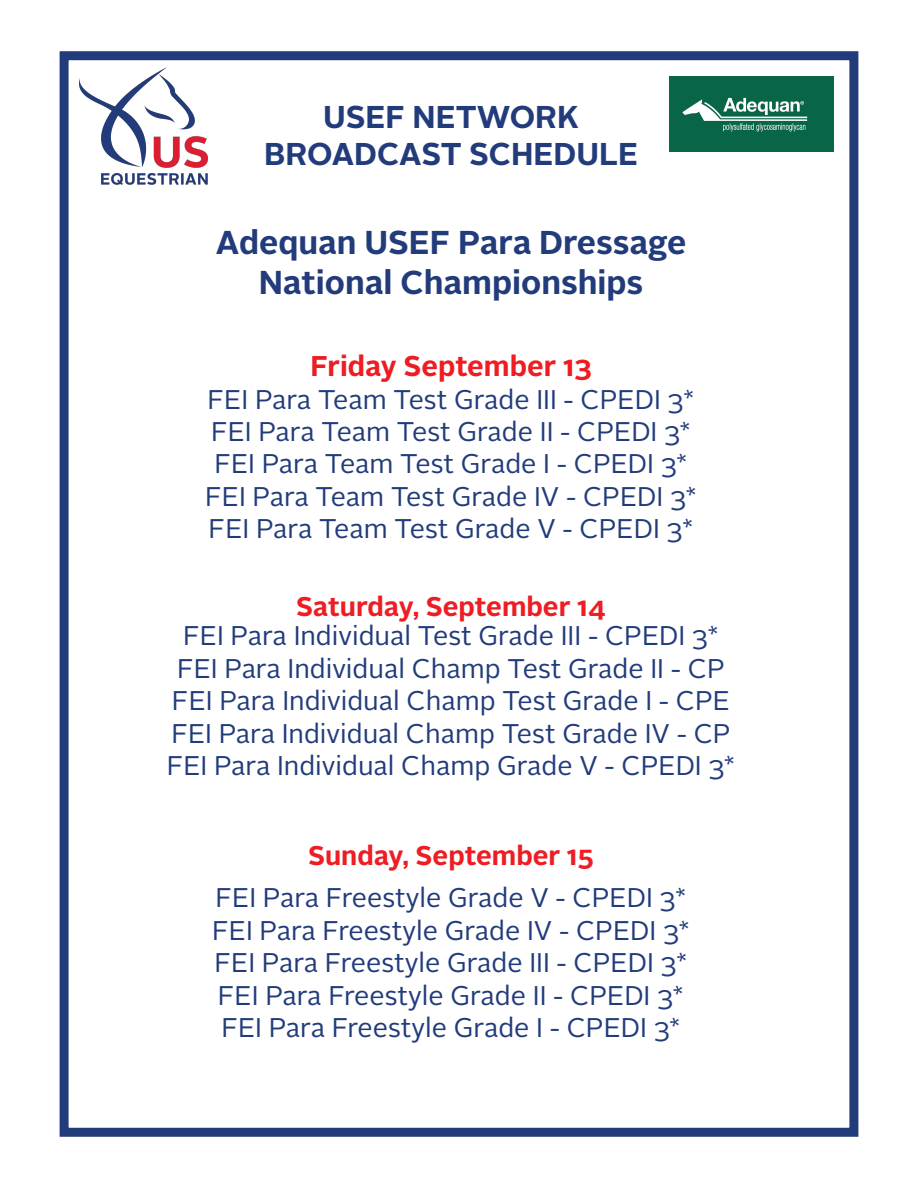
<style>
.page{position:relative;width:918px;height:1188px;background:#fff}
.page>*{position:absolute;margin:0;border:0;box-sizing:border-box;transform-origin:0 0}
.t1{font:700 33px/39.6px "Alright Sans";color:#223c7b;text-align:center}
.t2{font:700 31.5px/37.8px "Alright Sans";color:#223c7b;text-align:center}
.t3{font:700 28.5px "Alright Sans";color:#ee1d23}
.t4{font:27px/32.4px "Alright Sans";color:#223c7b;text-align:center}
.t5{font:700 27px "Alright Sans";color:#ee1d23}
</style>
<div class="page">
<div style="left:60px;top:51px;width:798px;height:1086px;border:9px solid #223c7b"></div>
<img style="left:80px;top:68px;width:128px;height:117px">
<img style="left:669px;top:77px;width:165px;height:75px">
<p class="t2" style="left:264px;top:98px;width:375px">USEF NETWORK<br>BROADCAST SCHEDULE</p>
<p class="t1" style="left:216px;top:223px;width:472px">Adequan USEF Para Dressage<br>National Championships</p>
<p class="t3" style="left:310px;top:346px;width:283px">Friday September 13</p>
<p class="t4" style="left:205px;top:384px;width:493px">FEI Para Team Test Grade III - CPEDI 3* FEI Para Team Test Grade II - CPEDI 3* FEI Para Team Test Grade I - CPEDI 3* FEI Para Team Test Grade IV - CPEDI 3* FEI Para Team Test Grade V - CPEDI 3*</p>
<p class="t5" style="left:296px;top:588px;width:311px">Saturday, September 14</p>
<p class="t4" style="left:167px;top:620px;width:570px">FEI Para Individual Test Grade III - CPEDI 3* FEI Para Individual Champ Test Grade II - CP FEI Para Individual Champ Test Grade I - CPE FEI Para Individual Champ Test Grade IV - CP FEI Para Individual Champ Grade V - CPEDI 3*</p>
<p class="t5" style="left:308px;top:837px;width:287px">Sunday, September 15</p>
<p class="t4" style="left:212px;top:882px;width:479px">FEI Para Freestyle Grade V - CPEDI 3* FEI Para Freestyle Grade IV - CPEDI 3* FEI Para Freestyle Grade III - CPEDI 3* FEI Para Freestyle Grade II - CPEDI 3* FEI Para Freestyle Grade I - CPEDI 3*</p>
</div>
